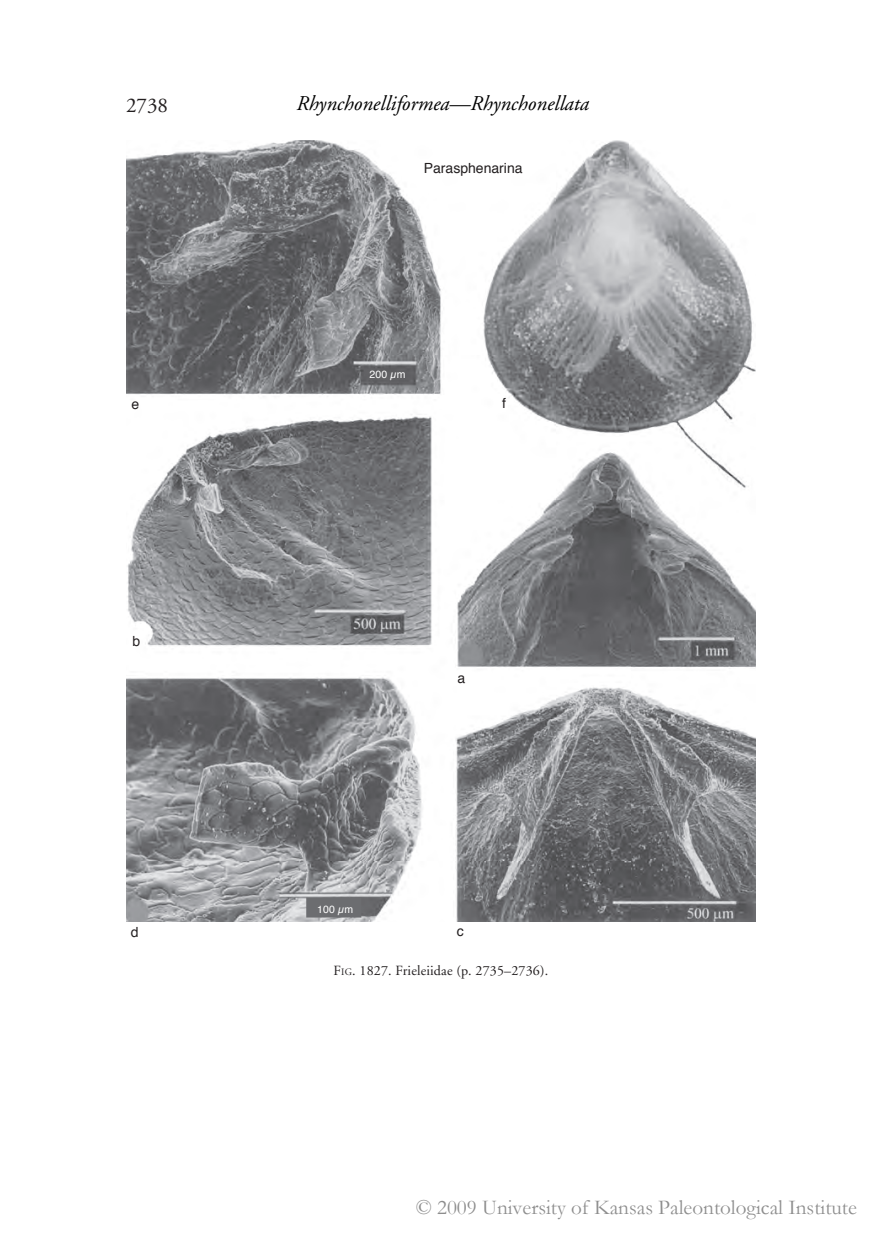
<style>
.page{position:relative;width:882px;height:1245px;background:#fff}
.page>*{position:absolute;margin:0;border:0;box-sizing:border-box;transform-origin:0 0}
.t1{font:21.18px "Garamond";color:rgb(0 0 0/.45)}
.t2{font:italic 21px "Adobe Garamond";color:#000}
.t3{font:21px "Adobe Garamond";color:#231f20}
.t4{font:14px "Adobe Garamond";letter-spacing:.01em;color:#231f20}
.t5{font:14px "Helvetica";color:#231f20}
.t6{font:10.5px "Helvetica";letter-spacing:.015em;color:#fff}
.s1{font-style:inherit}
.s2{font-size:9.8px}
</style>
<div class="page">
<img style="left:126px;top:140px;width:630px;height:781px">
<div style="left:306px;top:897px;width:55px;height:20px;background:#6c6d70;border:2px solid #6c6d70"></div>
<p class="t3" style="left:126px;top:94px;width:43px">2738</p>
<p class="t2" style="left:297px;top:92px;width:294px">Rhynchonelliformea—Rhynchonellata</p>
<p class="t5" style="left:424px;top:163px;width:100px">Parasphenarina</p>
<p class="t6" style="left:370px;top:369px;width:37px">200 µm</p>
<p class="t5" style="left:132px;top:398px;width:9px">e</p>
<p class="t5" style="left:502px;top:397px;width:5px">f</p>
<p class="t5" style="left:133px;top:634px;width:9px">b</p>
<p class="t6" style="left:317px;top:904px;width:37px">100 µm</p>
<p class="t5" style="left:458px;top:672px;width:9px">a</p>
<p class="t5" style="left:131px;top:926px;width:9px">d</p>
<p class="t5" style="left:457px;top:925px;width:8px">c</p>
<p class="t4" style="left:334px;top:963px;width:216px"><span class="s1">F</span><span class="s2">IG</span>. 1827. Frieleiidae (p. 2735–2736).</p>
<p class="t1" style="left:416px;top:1195px;width:443px">© 2009 University of Kansas Paleontological Institute</p>
</div>
